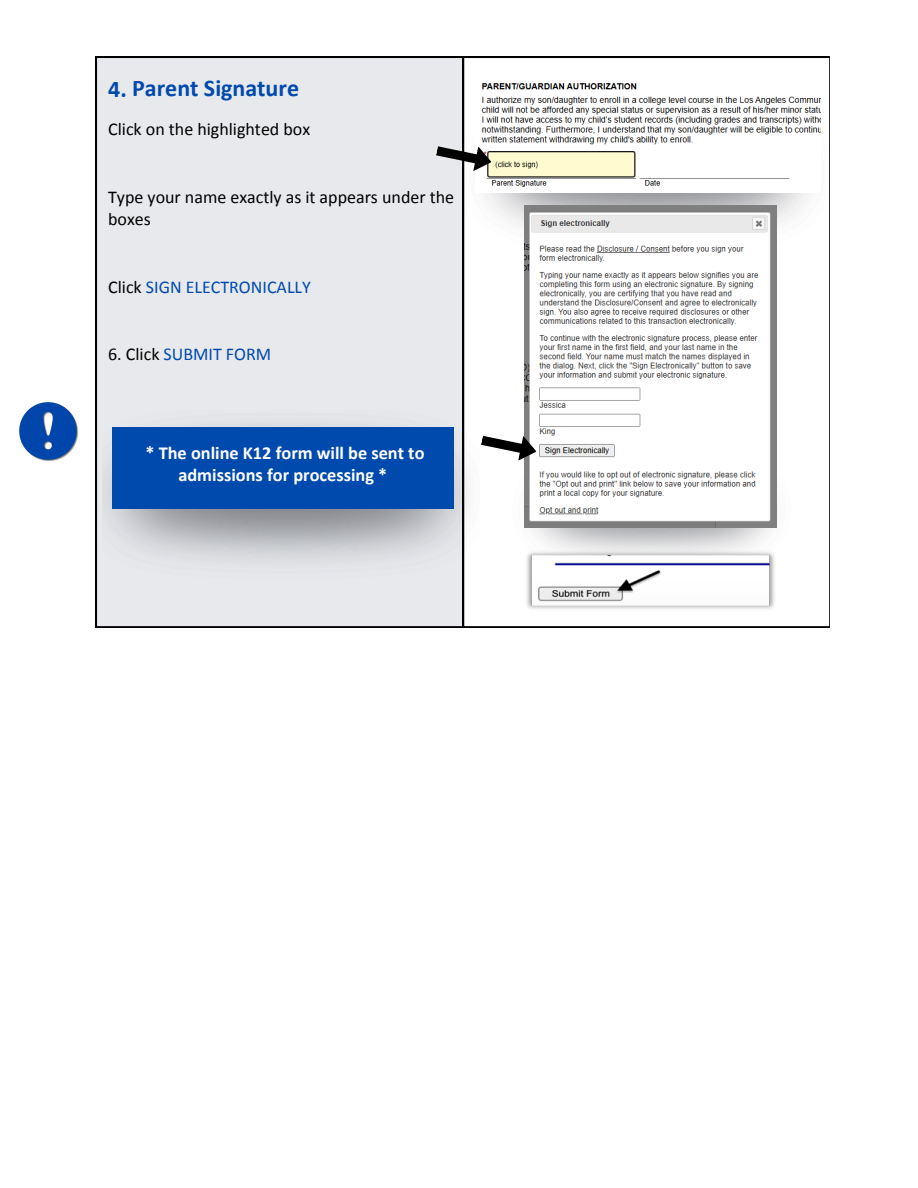
<style>
.page{position:relative;width:918px;height:1188px;background:#fff}
.page>*{position:absolute;margin:0;border:0;box-sizing:border-box;transform-origin:0 0}
.t1{font:700 24px "Calibri";color:#004aad}
.t2{font:700 18.3px/22.5px "Calibri";color:#fff;text-align:center}
.t3{font:18px/22.5px "Calibri";color:#000}
.t4{font:18px "Calibri";color:#004aad}
.s1{color:#000}
</style>
<div class="page">
<div style="left:96px;top:57px;width:367px;height:570px;background:#e7e9ec"></div>
<svg style="left:463px;top:57px;width:367px;height:570px"></svg>
<img style="left:464px;top:97px;width:366px;height:155px">
<img style="left:102px;top:409px;width:377px;height:171px">
<div style="left:112px;top:427px;width:342px;height:81px;background:#004aad"></div>
<img style="left:476px;top:78px;width:345px;height:115px">
<img style="left:512px;top:459px;width:279px;height:103px">
<img style="left:524px;top:206px;width:252px;height:322px">
<img style="left:524px;top:549px;width:252px;height:62px">
<svg style="left:436px;top:146px;width:56px;height:25px"></svg>
<svg style="left:481px;top:436px;width:56px;height:25px"></svg>
<img style="left:20px;top:403px;width:58px;height:58px">
<p class="t1" style="left:108px;top:78px;width:192px">4. Parent Signature</p>
<p class="t3" style="left:108px;top:120px;width:203px">Click on the highlighted box</p>
<p class="t3" style="left:108px;top:187px;width:347px">Type your name exactly as it appears under the boxes</p>
<p class="t4" style="left:108px;top:279px;width:204px"><span class="s1">Click</span> SIGN ELECTRONICALLY</p>
<p class="t4" style="left:108px;top:347px;width:165px"><span class="s1">6. Click</span> SUBMIT FORM</p>
<p class="t2" style="left:145px;top:443px;width:281px">* The online K12 form will be sent to admissions for processing *</p>
</div>
